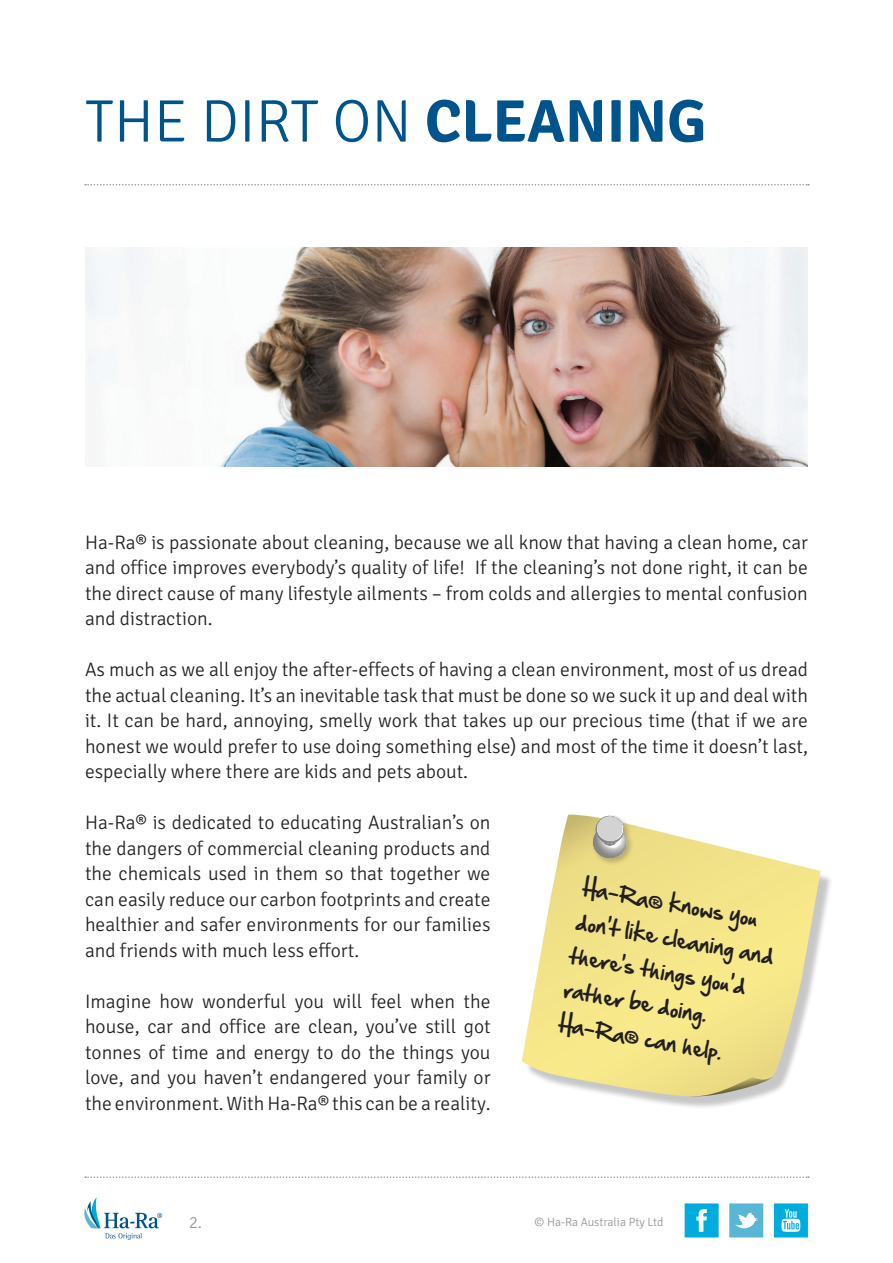
<style>
.page{position:relative;width:893px;height:1263px;background:#fff}
.page>*{position:absolute;margin:0;border:0;box-sizing:border-box;transform-origin:0 0}
.t1{font:300 60px "Signika Negative";color:#01548b}
.t2{font:300 19.5px/25.5px "Signika Negative";color:#231f20;text-align:justify}
.t3{font:19.5px/34.5px "Hand Of Sean";color:#231f20}
.t4{font:300 16.5px "Signika Negative";color:#939598}
.t5{font:300 12px "Signika Negative";color:#939598}
.s1{font-weight:700}
.s2{font-size:16.5px}
</style>
<div class="page">
<svg style="left:85px;top:1176px;width:724px;height:2px"></svg>
<svg style="left:84px;top:1197px;width:78px;height:43px"></svg>
<svg style="left:85px;top:184px;width:724px;height:1px"></svg>
<svg style="left:729px;top:1203px;width:34px;height:34px"></svg>
<svg style="left:685px;top:1203px;width:34px;height:34px"></svg>
<svg style="left:774px;top:1203px;width:34px;height:34px"></svg>
<div style="left:526px;top:818px;width:308px;height:291px;background:#231f20;opacity:.25"></div>
<svg style="left:522px;top:814px;width:299px;height:283px"></svg>
<div style="left:591px;top:814px;width:43px;height:52px;background:#231f20;opacity:.25"></div>
<svg style="left:593px;top:816px;width:33px;height:42px"></svg>
<div style="left:597px;top:816px;width:25px;height:25px;background:#d4d3d3;border-radius:50%"></div>
<img style="left:85px;top:248px;width:723px;height:219px">
<h1 class="t1" style="left:85px;top:89px;width:623px">The Dirt on <span class="s1">CLEANING</span></h1>
<p class="t2" style="left:85px;top:530px;width:724px">H a-Ra® is passionate about cleaning, because we all know that having a clean home, car and office improves everybody’s quality of life! If the cleaning’s not done right, it can be the direct cause of many lifestyle ailments – from colds and allergies to mental confusion and distraction.</p>
<p class="t2" style="left:85px;top:657px;width:724px">As much as we all enjoy the after-effects of having a clean environment, most of us dread the actual cleaning. It’s an inevitable task that must be done so we suck it up and deal with it. It can be hard, annoying, smelly work that takes up our precious time (that if we are honest we would prefer to use doing something else) and most of the time it doesn’t last, especially where there are kids and pets about.</p>
<p class="t2" style="left:85px;top:810px;width:407px">H a-Ra® is dedicated to educating Australian’s on the dangers of commercial cleaning products and the chemicals used in them so that together we can easily reduce our carbon footprints and create healthier and safer environments for our families and friends with much less effort.</p>
<p class="t2" style="left:85px;top:989px;width:407px">I magine how wonderful you will feel when the house, car and office are clean, you’ve still got tonnes of time and energy to do the things you love, and you haven’t endangered your family or the environment. With H a-Ra® this can be a reality.</p>
<p class="t3" style="left:585px;top:870px;width:203px;rotate:10deg">Ha-Ra<span class="s2">®</span> knows you don't like cleaning and there's things you'd rather be doing.<br>Ha-Ra<span class="s2">®</span> can help.</p>
<p class="t4" style="left:189px;top:1214px;width:14px">2.</p>
<p class="t5" style="left:535px;top:1215px;width:130px">© Ha-Ra Australia Pty Ltd</p>
</div>
